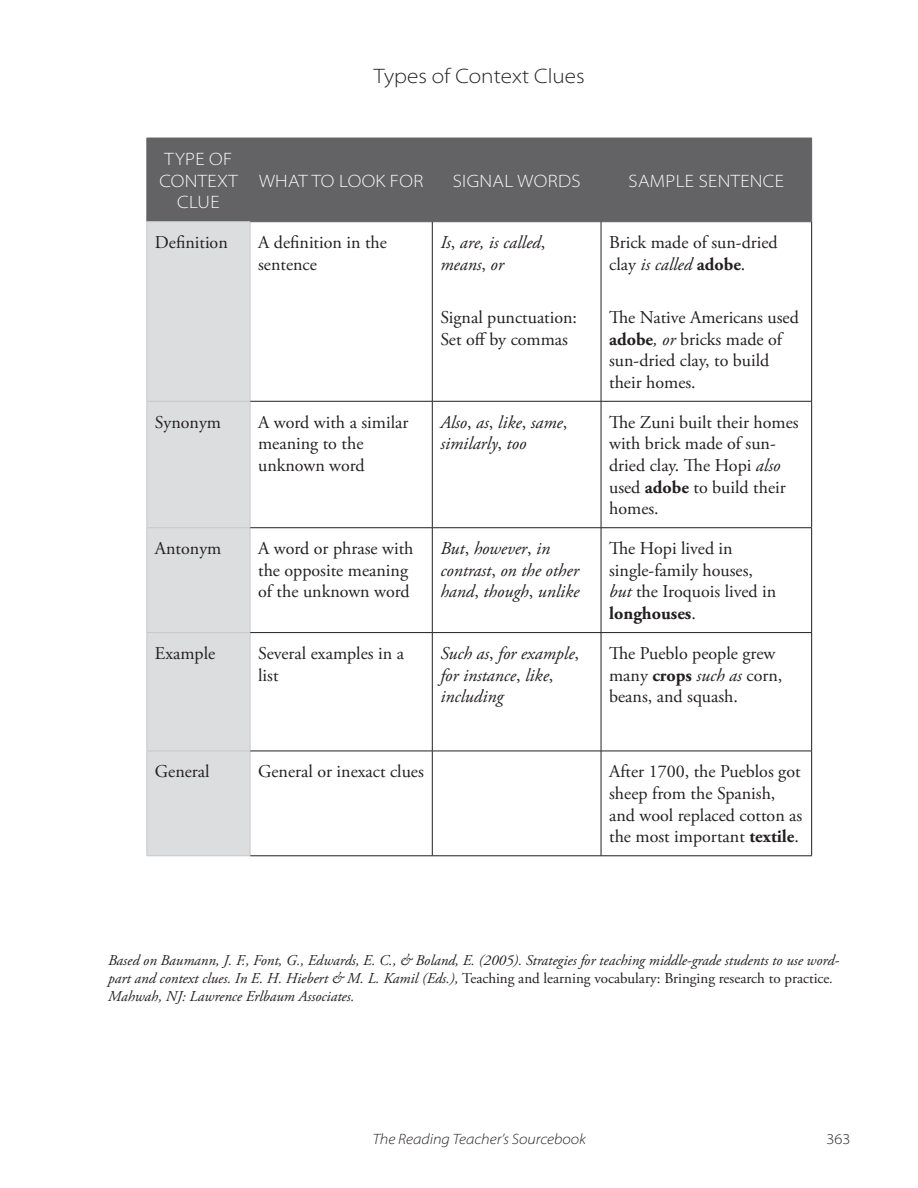
<style>
.page{position:relative;width:918px;height:1188px;background:#fff}
.page>*{position:absolute;margin:0;border:0;box-sizing:border-box;transform-origin:0 0}
.Table_Column_Heading{font:300 semi-expanded 21px "Myriad Pro";color:#231f20}
.Table_Text{font:18px/21.6px "Adobe Garamond Pro";letter-spacing:-.005em;color:#231f20}
.Table_Text-2{font:italic 18px/21.6px "Adobe Garamond Pro";color:#231f20}
.Table_Column_Heading-2{font:300 semi-expanded 18px/21.6px "Myriad Pro";letter-spacing:.02em;color:#fff}
.References{font:italic 15px/18px "Adobe Garamond Pro";color:#231f20}
.t1{font:italic 300 semi-expanded 15px "Myriad Pro";color:#231f20}
.t2{font:300 semi-expanded 15px "Myriad Pro";color:#231f20}
.s1{font-style:normal}
.s2{font-style:italic}
.s3{font-weight:700}
</style>
<div class="page">
<div style="left:148px;top:139px;width:663px;height:82px;background:#636366"></div>
<div style="left:148px;top:222px;width:102px;height:634px;background:#dcdddf"></div>
<hr style="left:147px;top:138px;width:103px;height:1px;background:#636366">
<hr style="left:147px;top:138px;width:1px;height:84px;background:#636366">
<hr style="left:250px;top:138px;width:182px;height:1px;background:#636366">
<hr style="left:250px;top:138px;width:1px;height:84px;background:#636366">
<hr style="left:432px;top:138px;width:169px;height:1px;background:#636366">
<hr style="left:432px;top:138px;width:1px;height:84px;background:#636366">
<hr style="left:601px;top:138px;width:211px;height:1px;background:#636366">
<hr style="left:601px;top:138px;width:1px;height:84px;background:#636366">
<hr style="left:811px;top:138px;width:1px;height:84px;background:#636366">
<hr style="left:250px;top:221px;width:182px;height:1px;background:#636366">
<hr style="left:432px;top:221px;width:169px;height:1px;background:#636366">
<hr style="left:601px;top:221px;width:211px;height:1px;background:#636366">
<hr style="left:147px;top:221px;width:103px;height:1px;background:#c7c8ca">
<hr style="left:147px;top:222px;width:1px;height:179px;background:#c7c8ca">
<hr style="left:250px;top:222px;width:1px;height:179px;background:#c7c8ca">
<hr style="left:147px;top:401px;width:103px;height:1px;background:#c7c8ca">
<hr style="left:147px;top:401px;width:1px;height:127px;background:#c7c8ca">
<hr style="left:250px;top:401px;width:1px;height:127px;background:#c7c8ca">
<hr style="left:147px;top:527px;width:103px;height:1px;background:#c7c8ca">
<hr style="left:147px;top:528px;width:1px;height:104px;background:#c7c8ca">
<hr style="left:250px;top:528px;width:1px;height:104px;background:#c7c8ca">
<hr style="left:147px;top:632px;width:103px;height:1px;background:#c7c8ca">
<hr style="left:147px;top:633px;width:1px;height:118px;background:#c7c8ca">
<hr style="left:250px;top:633px;width:1px;height:118px;background:#c7c8ca">
<hr style="left:147px;top:751px;width:103px;height:1px;background:#c7c8ca">
<hr style="left:147px;top:751px;width:1px;height:105px;background:#c7c8ca">
<hr style="left:250px;top:751px;width:1px;height:105px;background:#c7c8ca">
<hr style="left:147px;top:856px;width:103px;height:1px;background:#c7c8ca">
<hr style="left:432px;top:222px;width:1px;height:179px;background:#231f20">
<hr style="left:601px;top:222px;width:1px;height:179px;background:#231f20">
<hr style="left:811px;top:222px;width:1px;height:179px;background:#231f20">
<hr style="left:250px;top:401px;width:182px;height:1px;background:#231f20">
<hr style="left:432px;top:401px;width:169px;height:1px;background:#231f20">
<hr style="left:432px;top:401px;width:1px;height:127px;background:#231f20">
<hr style="left:601px;top:401px;width:211px;height:1px;background:#231f20">
<hr style="left:601px;top:401px;width:1px;height:127px;background:#231f20">
<hr style="left:811px;top:401px;width:1px;height:127px;background:#231f20">
<hr style="left:250px;top:527px;width:182px;height:1px;background:#231f20">
<hr style="left:432px;top:527px;width:169px;height:1px;background:#231f20">
<hr style="left:432px;top:528px;width:1px;height:104px;background:#231f20">
<hr style="left:601px;top:527px;width:211px;height:1px;background:#231f20">
<hr style="left:601px;top:528px;width:1px;height:104px;background:#231f20">
<hr style="left:811px;top:528px;width:1px;height:104px;background:#231f20">
<hr style="left:250px;top:632px;width:182px;height:1px;background:#231f20">
<hr style="left:432px;top:632px;width:169px;height:1px;background:#231f20">
<hr style="left:432px;top:633px;width:1px;height:118px;background:#231f20">
<hr style="left:601px;top:632px;width:211px;height:1px;background:#231f20">
<hr style="left:601px;top:633px;width:1px;height:118px;background:#231f20">
<hr style="left:811px;top:633px;width:1px;height:118px;background:#231f20">
<hr style="left:250px;top:751px;width:182px;height:1px;background:#231f20">
<hr style="left:432px;top:751px;width:169px;height:1px;background:#231f20">
<hr style="left:432px;top:751px;width:1px;height:105px;background:#231f20">
<hr style="left:601px;top:751px;width:211px;height:1px;background:#231f20">
<hr style="left:601px;top:751px;width:1px;height:105px;background:#231f20">
<hr style="left:811px;top:751px;width:1px;height:105px;background:#231f20">
<hr style="left:250px;top:856px;width:182px;height:1px;background:#231f20">
<hr style="left:432px;top:856px;width:169px;height:1px;background:#231f20">
<hr style="left:601px;top:856px;width:211px;height:1px;background:#231f20">
<p class="Table_Column_Heading" style="left:374px;top:65px;width:212px">TYPES OF CONTEXT CLUES</p>
<p class="Table_Column_Heading-2" style="left:165px;top:148px;width:21px">TYPE</p>
<p class="Table_Column_Heading-2" style="left:209px;top:148px;width:12px">OF</p>
<p class="Table_Column_Heading-2" style="left:177px;top:170px;width:23px;text-indent:-18px">CONTEXT<br>CLUE</p>
<p class="Table_Column_Heading-2" style="left:259px;top:170px;width:28px">WHAT</p>
<p class="Table_Column_Heading-2" style="left:312px;top:170px;width:50px">TO LOOK</p>
<p class="Table_Column_Heading-2" style="left:390px;top:170px;width:22px">FOR</p>
<p class="Table_Column_Heading-2" style="left:453px;top:170px;width:21px">SIGNAL</p>
<p class="Table_Column_Heading-2" style="left:517px;top:170px;width:29px">WORDS</p>
<p class="Table_Column_Heading-2" style="left:629px;top:170px;width:22px">SAMPLE</p>
<p class="Table_Column_Heading-2" style="left:699px;top:170px;width:21px">SENTENCE</p>
<p class="Table_Text" style="left:155px;top:232px;width:74px">Definition</p>
<p class="Table_Text" style="left:258px;top:232px;width:130px">A definition in the sentence</p>
<p class="Table_Text-2" style="left:440px;top:232px;width:106px">Is<span class="s1">,</span> are, is called<span class="s1">, </span>means<span class="s1">,</span> or</p>
<p class="Table_Text" style="left:440px;top:307px;width:138px">Signal punctuation:<br>Set off by commas</p>
<p class="Table_Text" style="left:609px;top:232px;width:170px">Brick made of sun-dried clay <span class="s2">is called</span> <span class="s3">adobe</span>.</p>
<p class="Table_Text" style="left:609px;top:307px;width:191px">The Native Americans used <span class="s3">adobe</span><span class="s2">, or</span> bricks made of sun-dried clay, to build their homes.</p>
<p class="Table_Text" style="left:155px;top:412px;width:68px">Synonym</p>
<p class="Table_Text" style="left:258px;top:412px;width:152px">A word with a similar meaning to the unknown word</p>
<p class="Table_Text-2" style="left:440px;top:412px;width:128px">Also<span class="s1">,</span> as<span class="s1">,</span> like<span class="s1">,</span> same<span class="s1">, </span>similarly<span class="s1">,</span> too</p>
<p class="Table_Text" style="left:609px;top:412px;width:191px">The Zuni built their homes with brick made of sun&shy;dried clay. The Hopi <span class="s2">also </span>used <span class="s3">adobe</span> to build their homes.</p>
<p class="Table_Text" style="left:155px;top:538px;width:68px">Antonym</p>
<p class="Table_Text" style="left:258px;top:538px;width:157px">A word or phrase with the opposite meaning of the unknown word</p>
<p class="Table_Text-2" style="left:440px;top:538px;width:141px">But<span class="s1">,</span> however<span class="s1">,</span> in contrast<span class="s1">,</span> on the other hand<span class="s1">,</span> though<span class="s1">,</span> unlike</p>
<p class="Table_Text" style="left:609px;top:538px;width:169px">The Hopi lived in single-family houses, <span class="s2">but</span> the Iroquois lived in <span class="s3">longhouses</span>.</p>
<p class="Table_Text" style="left:155px;top:643px;width:62px">Example</p>
<p class="Table_Text" style="left:258px;top:643px;width:148px">Several examples in a list</p>
<p class="Table_Text-2" style="left:440px;top:643px;width:140px">Such as<span class="s1">,</span> for example<span class="s1">, </span>for instance<span class="s1">,</span> like<span class="s1">, </span>including</p>
<p class="Table_Text" style="left:609px;top:643px;width:175px">The Pueblo people grew many <span class="s3">crops</span> <span class="s2">such as</span> corn, beans, and squash.</p>
<p class="Table_Text" style="left:155px;top:762px;width:56px">General</p>
<p class="Table_Text" style="left:258px;top:762px;width:167px">General or inexact clues</p>
<p class="Table_Text" style="left:609px;top:762px;width:195px">After 1700, the Pueblos got sheep from the Spanish, and wool replaced cotton as the most important <span class="s3">textile</span>.</p>
<p class="References" style="left:108px;top:951px;width:733px">Based on Baumann, J. F., Font, G., Edwards, E. C., &amp; Boland, E. (2005). Strategies for teaching middle-grade students to use word&shy;part and context clues. In E. H. Hiebert &amp; M. L. Kamil (Eds.), <span class="s1">Teaching and learning vocabulary: Bringing research to practice</span>.<br>Mahwah, NJ: Lawrence Erlbaum Associates.</p>
<p class="t1" style="left:373px;top:1131px;width:214px">The Reading Teacher’s Sourcebook</p>
<p class="t2" style="left:827px;top:1130px;width:25px">363</p>
</div>
